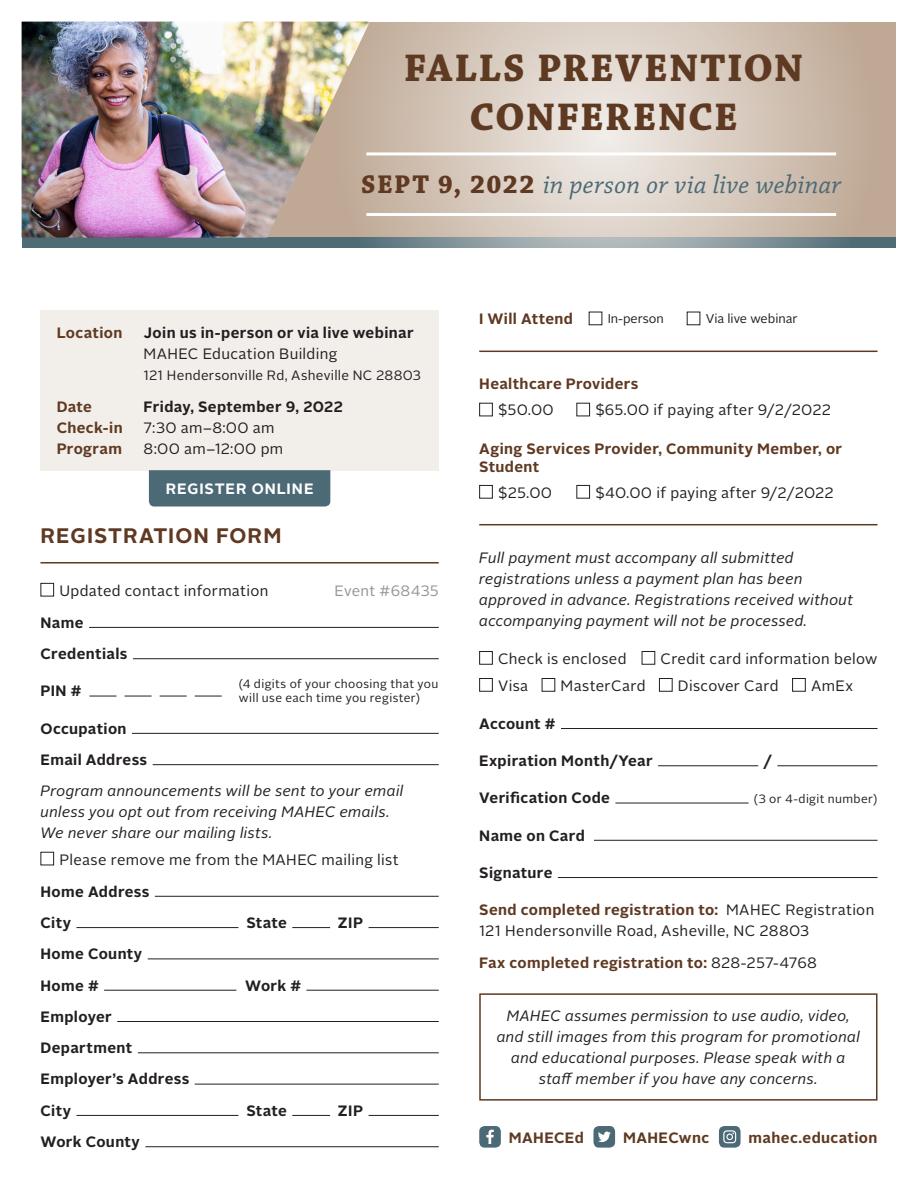
<style>
.page{position:relative;width:918px;height:1188px;background:#fff}
.page>*{position:absolute;margin:0;border:0;box-sizing:border-box;transform-origin:0 0}
.t1{font:700 40.5px/48.6px "Chaparral Pro";letter-spacing:.035em;color:#5f3a22;text-align:center}
.t2{font:italic 27px "Chaparral Pro";letter-spacing:.01em;color:#4c6a76}
.Heading{font:700 21px "Alright Sans";letter-spacing:.05em;color:#5f3921}
.Paragraph{font:italic 15px/21px "Alright Sans";letter-spacing:.02em;color:#231f20}
.Paragraph-2{font:15px/21px "Alright Sans";letter-spacing:.02em;color:#231f20}
.Paragraph-3{font:700 15px/21px "Alright Sans";letter-spacing:.025em;color:#231f20}
.Paragraph-4{font:700 15px/21px "Alright Sans";letter-spacing:.025em;color:#5f3921}
.t3{font:700 15px "Alright Sans";letter-spacing:.06em;color:#fff}
.Paragraph-5{font:15px "Alright Sans";letter-spacing:.015em;color:#939598}
.Paragraph-6{font:13.5px "Alright Sans";letter-spacing:.02em;color:#231f20}
.t4{font:12.75px "Alright Sans";color:#231f20}
.t5{font:12px/14.4px "Alright Sans";letter-spacing:.03em;color:#231f20}
.s1{font-weight:700;font-style:normal;color:#5f3921}
.s2{font-weight:400}
.s3{font-weight:700}
.s4{font-weight:700;color:#5f3921}
.s5{font-weight:400;color:#231f20}
</style>
<div class="page">
<div style="left:22px;top:22px;width:874px;height:226px;background:#bfa995"></div>
<div style="left:22px;top:238px;width:874px;height:10px;background:#4f6b76"></div>
<svg style="left:370px;top:22px;width:505px;height:226px"></svg>
<hr style="left:366px;top:152px;width:470px;height:3px;background:#fff">
<hr style="left:366px;top:213px;width:470px;height:3px;background:#fff">
<div style="left:40px;top:310px;width:399px;height:160px;background:#f2eeea"></div>
<div style="left:149px;top:470px;width:181px;height:37px;background:#4c6a76"></div>
<div style="left:479px;top:993px;width:399px;height:108px;border:2px solid #5f3921"></div>
<div style="left:479px;top:1126px;width:22px;height:22px;background:#4c6a76;border-radius:5px"></div>
<svg style="left:486px;top:1130px;width:8px;height:14px"></svg>
<div style="left:593px;top:1126px;width:22px;height:22px;background:#4c6a76;border-radius:5px"></div>
<svg style="left:598px;top:1132px;width:13px;height:10px"></svg>
<div style="left:719px;top:1126px;width:22px;height:22px;background:#4c6a76;border-radius:5px"></div>
<svg style="left:723px;top:1130px;width:13px;height:13px"></svg>
<div style="left:479px;top:403px;width:14px;height:13px;border:1px solid #231f20"></div>
<div style="left:576px;top:403px;width:14px;height:13px;border:1px solid #231f20"></div>
<div style="left:479px;top:485px;width:14px;height:14px;border:1px solid #231f20"></div>
<div style="left:576px;top:485px;width:14px;height:14px;border:1px solid #231f20"></div>
<hr style="left:40px;top:562px;width:399px;height:2px;background:#5f3921">
<hr style="left:89px;top:627px;width:350px;height:1px;background:#231f20">
<hr style="left:133px;top:658px;width:306px;height:1px;background:#231f20">
<hr style="left:132px;top:733px;width:307px;height:1px;background:#231f20">
<hr style="left:153px;top:764px;width:286px;height:1px;background:#231f20">
<hr style="left:155px;top:896px;width:284px;height:1px;background:#231f20">
<hr style="left:148px;top:959px;width:291px;height:1px;background:#231f20">
<hr style="left:145px;top:1146px;width:294px;height:1px;background:#231f20">
<hr style="left:117px;top:1021px;width:322px;height:1px;background:#231f20">
<hr style="left:138px;top:1052px;width:301px;height:1px;background:#231f20">
<hr style="left:195px;top:1084px;width:244px;height:1px;background:#231f20">
<hr style="left:104px;top:990px;width:132px;height:1px;background:#231f20">
<hr style="left:306px;top:990px;width:133px;height:1px;background:#231f20">
<hr style="left:76px;top:927px;width:162px;height:1px;background:#231f20">
<hr style="left:292px;top:927px;width:38px;height:1px;background:#231f20">
<hr style="left:369px;top:927px;width:70px;height:1px;background:#231f20">
<hr style="left:76px;top:1115px;width:162px;height:1px;background:#231f20">
<hr style="left:292px;top:1115px;width:38px;height:1px;background:#231f20">
<hr style="left:369px;top:1115px;width:70px;height:1px;background:#231f20">
<svg style="left:195px;top:696px;width:27px;height:1px"></svg>
<svg style="left:160px;top:696px;width:27px;height:1px"></svg>
<svg style="left:125px;top:696px;width:27px;height:1px"></svg>
<svg style="left:89px;top:696px;width:27px;height:1px"></svg>
<div style="left:40px;top:583px;width:14px;height:13px;border:1px solid #231f20"></div>
<div style="left:40px;top:852px;width:14px;height:13px;border:1px solid #231f20"></div>
<hr style="left:479px;top:524px;width:399px;height:1px;background:#5f3921">
<hr style="left:479px;top:351px;width:399px;height:1px;background:#5f3921">
<hr style="left:561px;top:728px;width:317px;height:1px;background:#231f20">
<hr style="left:594px;top:840px;width:284px;height:1px;background:#231f20">
<hr style="left:558px;top:877px;width:320px;height:1px;background:#231f20">
<div style="left:479px;top:651px;width:14px;height:14px;border:1px solid #231f20"></div>
<div style="left:642px;top:651px;width:13px;height:14px;border:1px solid #231f20"></div>
<div style="left:479px;top:678px;width:14px;height:14px;border:1px solid #231f20"></div>
<div style="left:542px;top:678px;width:13px;height:14px;border:1px solid #231f20"></div>
<div style="left:659px;top:678px;width:14px;height:14px;border:1px solid #231f20"></div>
<div style="left:792px;top:678px;width:14px;height:14px;border:1px solid #231f20"></div>
<hr style="left:615px;top:803px;width:134px;height:1px;background:#231f20">
<hr style="left:658px;top:765px;width:100px;height:1px;background:#231f20">
<hr style="left:777px;top:765px;width:100px;height:1px;background:#231f20">
<img style="left:22px;top:22px;width:348px;height:216px">
<p class="t1" style="left:404px;top:45px;width:401px">FALLS PREVENTION<br>CONFERENCE</p>
<p class="t2" style="left:361px;top:169px;width:482px"><span class="s1">SEPT 9, 2022</span> in person or via live webinar</p>
<p class="Paragraph-4" style="left:57px;top:323px;width:67px">Location</p>
<p class="Paragraph-4" style="left:57px;top:396px;width:68px">Date<br>Check-in<br>Program</p>
<p class="Paragraph-3" style="left:144px;top:323px;width:272px">Join us in-person or via live webinar<br><span class="s2">MAHEC Education Building</span></p>
<p class="Paragraph-6" style="left:144px;top:366px;width:279px">121 Hendersonville Rd, Asheville NC 28803</p>
<p class="Paragraph-2" style="left:144px;top:397px;width:201px"><span class="s3">Friday, September 9, 2022<br></span>7:30 am–8:00 am<br>8:00 am–12:00 pm</p>
<p class="t3" style="left:166px;top:478px;width:149px">REGISTER ONLINE</p>
<p class="Paragraph-4" style="left:479px;top:308px;width:95px">I Will Attend</p>
<p class="t4" style="left:608px;top:310px;width:58px">In-person</p>
<p class="t4" style="left:706px;top:310px;width:93px">Via live webinar</p>
<p class="Paragraph-4" style="left:479px;top:374px;width:161px">Healthcare Providers</p>
<p class="Paragraph-2" style="left:498px;top:400px;width:57px">$50.00</p>
<p class="Paragraph-2" style="left:595px;top:400px;width:237px">$65.00 if paying after 9/2/2022</p>
<p class="Paragraph-4" style="left:479px;top:439px;width:365px;line-height:18px">Aging Services Provider, Community Member, or<br>Student</p>
<p class="Paragraph-2" style="left:498px;top:482px;width:56px">$25.00</p>
<p class="Paragraph-2" style="left:595px;top:482px;width:240px">$40.00 if paying after 9/2/2022</p>
<p class="Heading" style="left:40px;top:520px;width:243px">REGISTRATION FORM</p>
<p class="Paragraph-2" style="left:59px;top:580px;width:210px">Updated contact information</p>
<p class="Paragraph-5" style="left:335px;top:580px;width:106px">Event #68435</p>
<p class="Paragraph-3" style="left:40px;top:612px;width:45px">Name</p>
<p class="Paragraph-3" style="left:40px;top:643px;width:89px">Credentials</p>
<p class="Paragraph-3" style="left:40px;top:681px;width:42px">PIN #</p>
<p class="Paragraph-3" style="left:40px;top:718px;width:88px">Occupation</p>
<p class="Paragraph-3" style="left:40px;top:749px;width:108px">Email Address</p>
<p class="t5" style="left:239px;top:677px;width:201px">(4 digits of your choosing that you will use each time you register)</p>
<p class="Paragraph" style="left:40px;top:781px;width:365px">Program announcements will be sent to your email unless you opt out from receiving MAHEC emails.<br>We never share our mailing lists.</p>
<p class="Paragraph-2" style="left:59px;top:849px;width:341px">Please remove me from the MAHEC mailing list</p>
<p class="Paragraph-3" style="left:40px;top:881px;width:110px">Home Address</p>
<p class="Paragraph-3" style="left:40px;top:912px;width:32px">City</p>
<p class="Paragraph-3" style="left:246px;top:912px;width:42px">State</p>
<p class="Paragraph-3" style="left:338px;top:912px;width:27px">ZIP</p>
<p class="Paragraph-3" style="left:40px;top:944px;width:103px">Home County</p>
<p class="Paragraph-3" style="left:40px;top:975px;width:60px">Home #</p>
<p class="Paragraph-3" style="left:245px;top:975px;width:57px">Work #</p>
<p class="Paragraph-3" style="left:40px;top:1006px;width:73px">Employer</p>
<p class="Paragraph-3" style="left:40px;top:1038px;width:93px">Department</p>
<p class="Paragraph-3" style="left:40px;top:1069px;width:150px">Employer’s Address</p>
<p class="Paragraph-3" style="left:40px;top:1100px;width:32px">City</p>
<p class="Paragraph-3" style="left:246px;top:1100px;width:42px">State</p>
<p class="Paragraph-3" style="left:338px;top:1100px;width:27px">ZIP</p>
<p class="Paragraph-3" style="left:40px;top:1131px;width:101px">Work County</p>
<p class="Paragraph" style="left:479px;top:547px;width:376px">Full payment must accompany all submitted registrations unless a payment plan has been approved in advance. Registrations received without accompanying payment will not be processed.</p>
<p class="Paragraph-2" style="left:498px;top:648px;width:130px">Check is enclosed</p>
<p class="Paragraph-2" style="left:661px;top:648px;width:218px">Credit card information below</p>
<p class="Paragraph-2" style="left:498px;top:675px;width:32px">Visa</p>
<p class="Paragraph-2" style="left:561px;top:675px;width:86px">MasterCard</p>
<p class="Paragraph-2" style="left:678px;top:675px;width:102px">Discover Card</p>
<p class="Paragraph-2" style="left:811px;top:675px;width:44px">AmEx</p>
<p class="Paragraph-3" style="left:479px;top:713px;width:78px">Account #</p>
<p class="Paragraph-3" style="left:479px;top:750px;width:175px">Expiration Month/Year</p>
<p class="Paragraph-3" style="left:764px;top:750px;width:10px">/</p>
<p class="Paragraph-3" style="left:479px;top:788px;width:132px">Verification Code</p>
<p class="t5" style="left:754px;top:792px;width:125px">(3 or 4-digit number)</p>
<p class="Paragraph-3" style="left:479px;top:825px;width:107px">Name on Card</p>
<p class="Paragraph-3" style="left:479px;top:862px;width:75px">Signature</p>
<p class="Paragraph-2" style="left:479px;top:900px;width:397px"><span class="s4">Send completed registration to:</span> MAHEC Registration<br>121 Hendersonville Road, Asheville, NC 28803</p>
<p class="Paragraph-4" style="left:479px;top:952px;width:339px">Fax completed registration to: <span class="s5">828-257-4768</span></p>
<p class="Paragraph" style="left:497px;top:1006px;width:365px;text-align:center">MAHEC assumes permission to use audio, video, and still images from this program for promotional and educational purposes. Please speak with a staff member if you have any concerns.</p>
<p class="Paragraph-4" style="left:509px;top:1127px;width:76px">MAHECEd</p>
<p class="Paragraph-4" style="left:623px;top:1127px;width:88px">MAHECwnc</p>
<p class="Paragraph-4" style="left:749px;top:1127px;width:130px">mahec.education</p>
</div>
